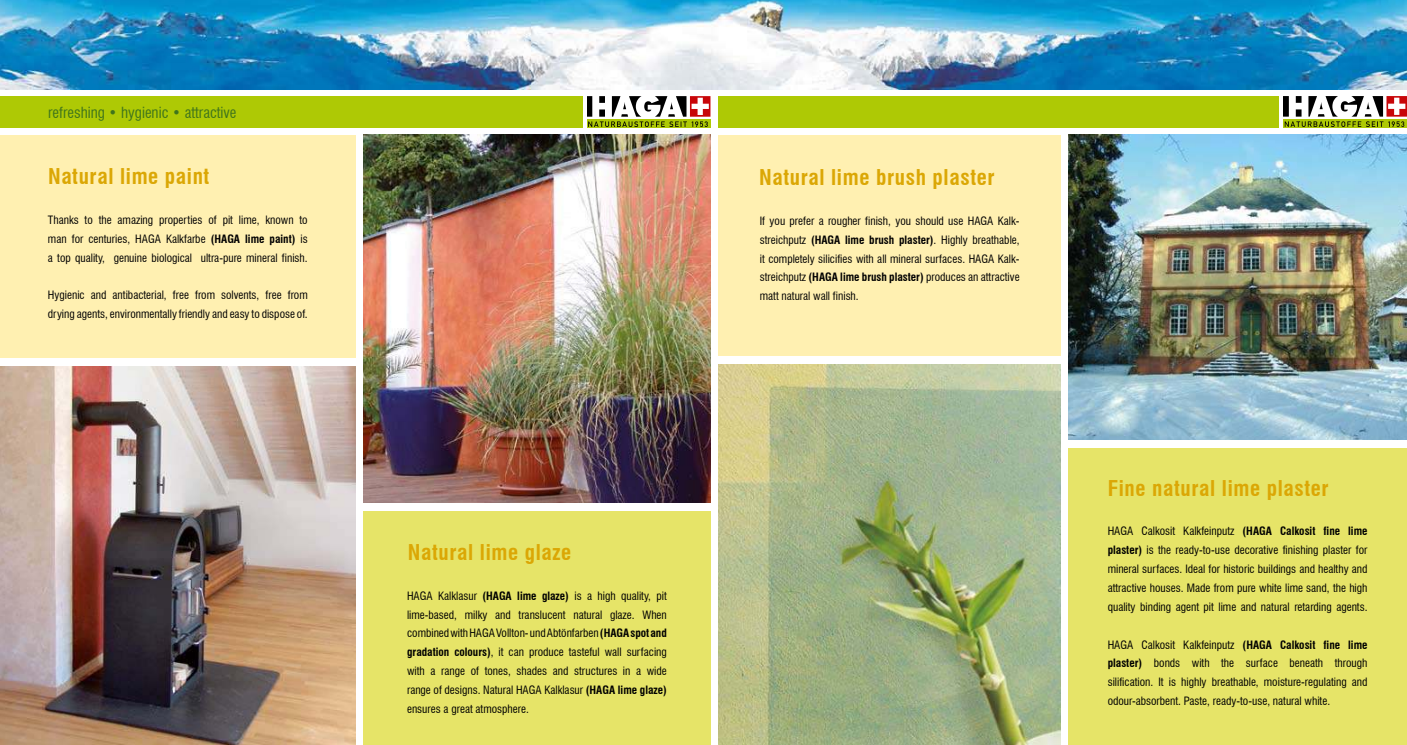
<style>
.page{position:relative;width:1407px;height:745px;background:#fff}
.page>*{position:absolute;margin:0;border:0;box-sizing:border-box;transform-origin:0 0}
.t1{font:700 condensed 21.25px "Swiss 721 BT";letter-spacing:.03em;color:#dba705}
.t2{font:condensed 15px "Swiss 721 BT";color:#40751c}
.t3{font:condensed 11.25px/18.9px "Swiss 721 BT";color:#000;text-align:justify}
.s1{font-weight:700}
</style>
<div class="page">
<img style="left:0;top:0;width:1407px;height:90px">
<div style="left:0;top:135px;width:356px;height:222px;background:#fff0b1"></div>
<div style="left:363px;top:510px;width:347px;height:234px;background:#e6e468"></div>
<div style="left:718px;top:135px;width:342px;height:221px;background:#fff0b1"></div>
<div style="left:1068px;top:448px;width:339px;height:296px;background:#e6e468"></div>
<div style="left:0;top:96px;width:710px;height:32px;background:#aec905"></div>
<div style="left:718px;top:96px;width:689px;height:32px;background:#aec905"></div>
<svg style="left:586px;top:96px;width:124px;height:31px"></svg>
<hr style="left:583px;top:95px;width:3px;height:35px;background:#fff">
<svg style="left:1283px;top:96px;width:124px;height:31px"></svg>
<hr style="left:1280px;top:95px;width:3px;height:35px;background:#fff">
<img style="left:0;top:366px;width:356px;height:378px">
<img style="left:363px;top:135px;width:347px;height:368px">
<img style="left:718px;top:364px;width:343px;height:380px">
<img style="left:1068px;top:135px;width:339px;height:305px">
<h2 class="t2" style="left:48px;top:106px;width:190px">refreshing • hygienic • attractive</h2>
<h1 class="t1" style="left:48px;top:168px;width:163px">Natural lime paint</h1>
<p class="t3" style="left:48px;top:211px;width:261px">Thanks to the amazing properties of pit lime, known to man for centuries, HAGA Kalkfarbe <span class="s1">(HAGA lime paint)</span> is a top quality, genuine biological ultra-pure mineral finish.</p>
<p class="t3" style="left:48px;top:287px;width:261px">Hygienic and antibacterial, free from solvents, free from drying agents, environmentally friendly and easy to dispose of.</p>
<h1 class="t1" style="left:408px;top:543px;width:165px">Natural lime glaze</h1>
<p class="t3" style="left:407px;top:587px;width:261px">HAGA Kalklasur <span class="s1">(HAGA lime glaze)</span> is a high quality, pit lime-based, milky and translucent natural glaze. When combined with HAGA Vollton- und Abtönfarben <span class="s1">(HAGA spot and gradation colours)</span>, it can produce tasteful wall surfacing with a range of tones, shades and structures in a wide range of designs. Natural HAGA Kalklasur <span class="s1">(HAGA lime glaze) </span>ensures a great atmosphere.</p>
<h1 class="t1" style="left:759px;top:169px;width:237px">Natural lime brush plaster</h1>
<p class="t3" style="left:760px;top:212px;width:261px">If you prefer a rougher finish, you should use HAGA Kalk&shy;streichputz <span class="s1">(HAGA lime brush plaster)</span>. Highly breathable, it completely silicifies with all mineral surfaces. HAGA Kalk&shy;streichputz <span class="s1">(HAGA lime brush plaster)</span> produces an attractive matt natural wall finish.</p>
<h1 class="t1" style="left:1108px;top:479px;width:223px">Fine natural lime plaster</h1>
<p class="t3" style="left:1108px;top:522px;width:261px">HAGA Calkosit Kalkfeinputz <span class="s1">(HAGA Calkosit fine lime plaster)</span> is the ready-to-use decorative finishing plaster for mineral surfaces. Ideal for historic buildings and healthy and attractive houses. Made from pure white lime sand, the high quality binding agent pit lime and natural retarding agents.</p>
<p class="t3" style="left:1108px;top:635px;width:261px">HAGA Calkosit Kalkfeinputz <span class="s1">(HAGA Calkosit fine lime plaster)</span> bonds with the surface beneath through silification. It is highly breathable, moisture-regulating and odour-absorbent. Paste, ready-to-use, natural white.</p>
</div>
